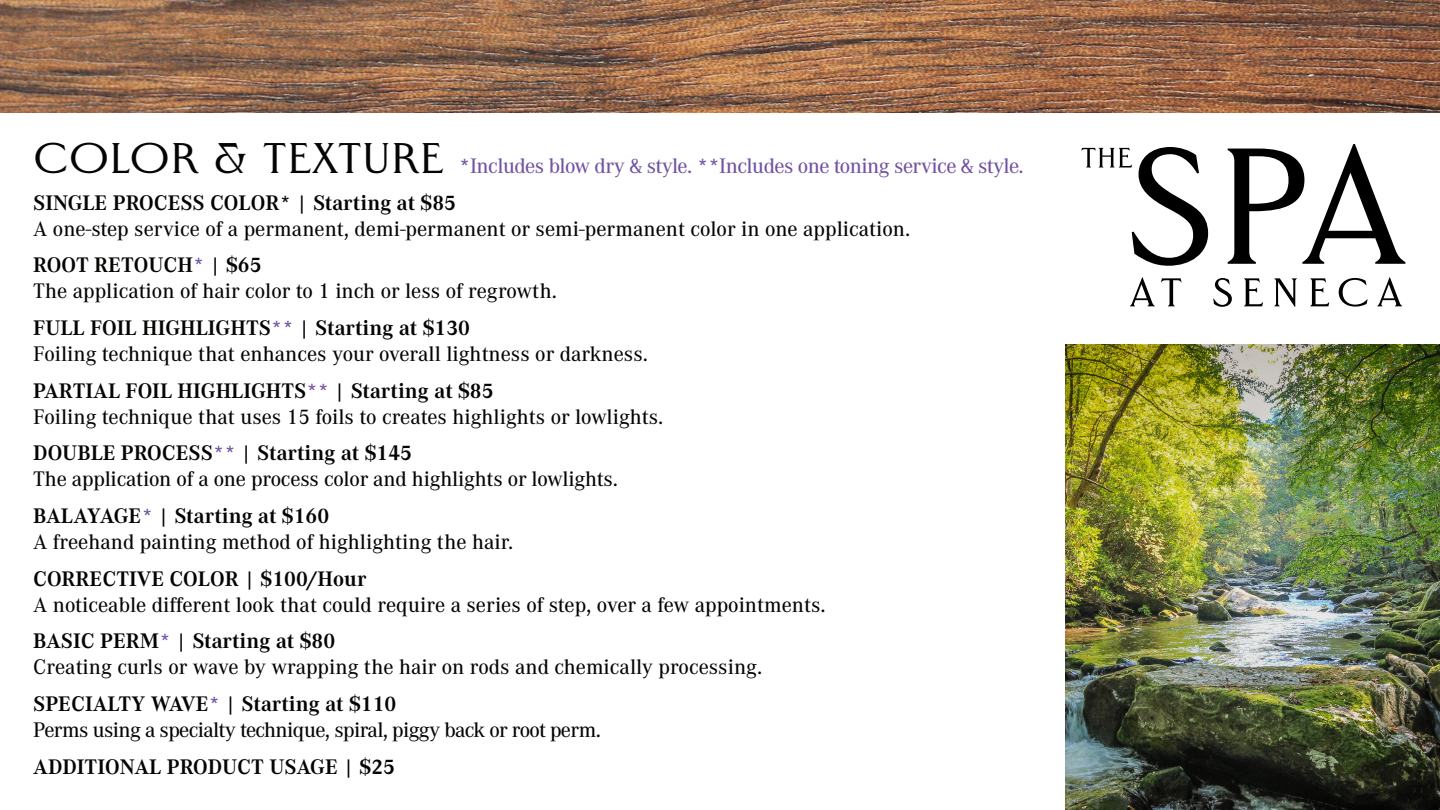
<style>
.page{position:relative;width:1440px;height:810px;background:#fff}
.page>*{position:absolute;margin:0;border:0;box-sizing:border-box;transform-origin:0 0}
.t1{font:500 21.83px/26.2px "Corporate A Pro";color:#040503}
.t2{font:500 21.83px/26.2px "Corporate A Pro";letter-spacing:-.03em;color:#040503}
.t3{font:500 21.83px "Corporate A Pro";letter-spacing:-.025em;color:#7152a1}
.t4{font:700 21.83px "Corporate A Pro";color:#040503}
.s1{font-family:"Worthington Arcade";font-weight:400;font-size:40.05px;color:#040503}
.s2{font-weight:700}
.s3{font-weight:700;color:#7152a1}
.s4{color:#7152a1}
</style>
<div class="page">
<img style="left:0;top:0;width:1440px;height:112px">
<svg style="left:1130px;top:277px;width:25px;height:29px"></svg>
<svg style="left:1161px;top:278px;width:21px;height:28px"></svg>
<svg style="left:1213px;top:278px;width:19px;height:29px"></svg>
<svg style="left:1244px;top:278px;width:19px;height:28px"></svg>
<svg style="left:1274px;top:278px;width:23px;height:29px"></svg>
<svg style="left:1310px;top:278px;width:19px;height:28px"></svg>
<svg style="left:1339px;top:278px;width:29px;height:29px"></svg>
<svg style="left:1377px;top:277px;width:25px;height:29px"></svg>
<svg style="left:1228px;top:144px;width:177px;height:120px"></svg>
<svg style="left:1081px;top:147px;width:127px;height:119px"></svg>
<img style="left:1065px;top:344px;width:375px;height:466px">
<p class="t3" style="left:33px;top:151px;width:992px"><span class="s1">COLOR &amp; TEXTURE</span> <span class="s2">*</span>Includes blow dry &amp; style. <span class="s2">**</span>Includes one toning service &amp; style.</p>
<p class="t1" style="left:33px;top:188px;width:878px"><span class="s2">SINGLE PROCESS COLOR* | Starting at $85<br></span>A one-step service of a permanent, demi-permanent or semi-permanent color in one application.</p>
<p class="t1" style="left:33px;top:251px;width:525px"><span class="s2">ROOT RETOUCH</span><span class="s3">*</span> <span class="s2">| $65<br></span>The application of hair color to 1 inch or less of regrowth.</p>
<p class="t1" style="left:33px;top:314px;width:616px"><span class="s2">FULL FOIL HIGHLIGHTS</span><span class="s3">**</span> <span class="s2">| Starting at $130<br></span>Foiling technique that enhances your overall lightness or darkness.</p>
<p class="t4" style="left:33px;top:376px;width:462px">PARTIAL FOIL HIGHLIGHTS<span class="s4">**</span> | Starting at $85</p>
<p class="t1" style="left:33px;top:403px;width:632px">Foiling technique that uses 15 foils to creates highlights or lowlights.</p>
<p class="t1" style="left:33px;top:439px;width:586px"><span class="s2">DOUBLE PROCESS</span><span class="s3">**</span> <span class="s2">| Starting at $145<br></span>The application of a one process color and highlights or lowlights.</p>
<p class="t1" style="left:33px;top:502px;width:482px"><span class="s2">BALAYAGE</span><span class="s3">*</span> <span class="s2">| Starting at $160<br></span>A freehand painting method of highlighting the hair.</p>
<p class="t1" style="left:33px;top:564px;width:794px"><span class="s2">CORRECTIVE COLOR | $100/Hour<br></span>A noticeable different look that could require a series of step, over a few appointments.</p>
<p class="t1" style="left:33px;top:627px;width:730px"><span class="s2">BASIC PERM</span><span class="s3">*</span> <span class="s2">| Starting at $80<br></span>Creating curls or wave by wrapping the hair on rods and chemically processing.</p>
<p class="t2" style="left:33px;top:690px;width:569px"><span class="s2">SPECIALTY WAVE</span><span class="s3">*</span> <span class="s2">| Starting at $110<br></span>Perms using a specialty technique, spiral, piggy back or root perm.</p>
<p class="t4" style="left:33px;top:752px;width:363px">ADDITIONAL PRODUCT USAGE | $25</p>
</div>
